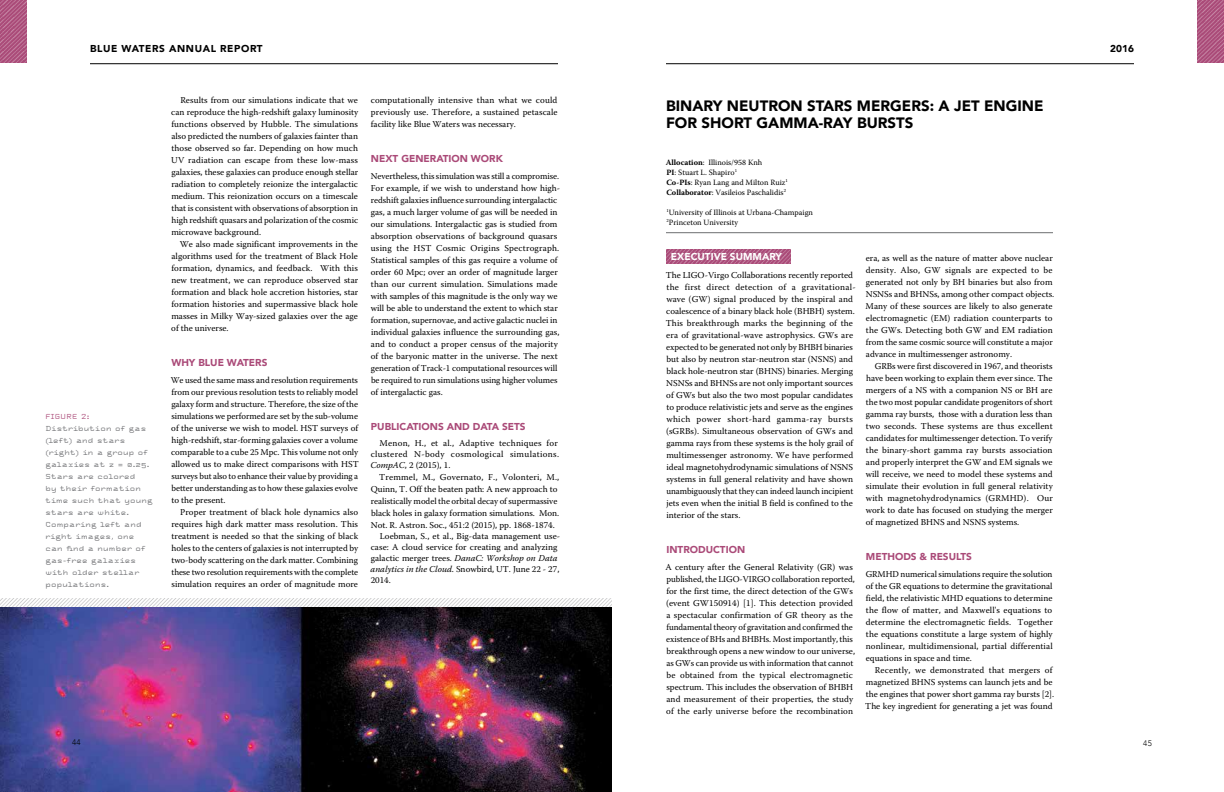
<style>
.page{position:relative;width:1224px;height:792px;background:#fff}
.page>*{position:absolute;margin:0;border:0;box-sizing:border-box;transform-origin:0 0}
.t1{font:900 15px/17px "Avenir";color:#000}
.t2{font:900 10px "Avenir";color:#aa4a78}
.t3{font:900 10px "Avenir";letter-spacing:.06em;color:#000}
.t4{font:900 10px "Avenir";color:#fff}
.t5{font:9px/12px "Warnock Pro";color:#000;text-align:justify}
.t6{font:9px/11px "Warnock Pro";letter-spacing:.035em;color:#000}
.t7{font:8px/10px "Warnock Pro";color:#000}
.t8{font:300 8px "Avenir";color:#000}
.t9{font:7px/12px "Tronic OT";letter-spacing:-.07em;color:#6d6e71}
.t10{font:7px "Tronic OT";letter-spacing:-.07em;color:#aa4a78}
.s1{font-style:italic}
.s2{font-weight:700}
</style>
<div class="page">
<img style="left:0;top:599px;width:612px;height:9px">
<img style="left:0;top:608px;width:612px;height:184px">
<img style="left:0;top:0;width:27px;height:63px">
<img style="left:1197px;top:0;width:27px;height:63px">
<img style="left:666px;top:249px;width:124px;height:15px">
<hr style="left:666px;top:232px;width:387px;height:1px;background:#6d6e71">
<hr style="left:666px;top:63px;width:468px;height:1px;background:#000">
<hr style="left:90px;top:63px;width:468px;height:1px;background:#000">
<p class="t3" style="left:90px;top:40px;width:174px">BLUE WATERS ANNUAL REPORT</p>
<p class="t3" style="left:1110px;top:40px;width:25px">2016</p>
<p class="t10" style="left:45px;top:412px;width:46px">FIGURE 2:</p>
<p class="t9" style="left:45px;top:422px;width:109px">Distribution of gas (left) and stars (right) in a group of galaxies at z = 0.25.<br>Stars are colored<br>by their formation time such that young stars are white.<br>Comparing left and right images, one can find a number of gas-free galaxies with older stellar populations.</p>
<p class="t5" style="left:171px;top:94px;width:189px;text-indent:9px">Results from our simulations indicate that we can reproduce the high-redshift galaxy luminosity functions observed by Hubble. The simulations also predicted the numbers of galaxies fainter than those observed so far. Depending on how much UV radiation can escape from these low-mass galaxies, these galaxies can produce enough stellar radiation to completely reionize the intergalactic medium. This reionization occurs on a timescale that is consistent with observations of absorption in high redshift quasars and polarization of the cosmic microwave background.</p>
<p class="t5" style="left:171px;top:238px;width:189px;text-indent:8px">We also made significant improvements in the algorithms used for the treatment of Black Hole formation, dynamics, and feedback. With this new treatment, we can reproduce observed star formation and black hole accretion histories, star formation histories and supermassive black hole masses in Milky Way-sized galaxies over the age of the universe.</p>
<p class="t2" style="left:171px;top:354px;width:98px">WHY BLUE WATERS</p>
<p class="t5" style="left:171px;top:374px;width:190px">We used the same mass and resolution requirements from our previous resolution tests to reliably model galaxy form and structure. Therefore, the size of the simulations we performed are set by the sub-volume of the universe we wish to model. HST surveys of high-redshift, star-forming galaxies cover a volume comparable to a cube 25 Mpc. This volume not only allowed us to make direct comparisons with HST surveys but also to enhance their value by providing a better understanding as to how these galaxies evolve to the present.</p>
<p class="t5" style="left:171px;top:506px;width:188px;text-indent:9px">Proper treatment of black hole dynamics also requires high dark matter mass resolution. This treatment is needed so that the sinking of black holes to the centers of galaxies is not interrupted by two-body scattering on the dark matter. Combining these two resolution requirements with the complete simulation requires an order of magnitude more</p>
<p class="t5" style="left:371px;top:94px;width:188px">computationally intensive than what we could previously use. Therefore, a sustained petascale facility like Blue Waters was necessary.</p>
<p class="t2" style="left:371px;top:150px;width:134px">NEXT GENERATION WORK</p>
<p class="t5" style="left:371px;top:170px;width:191px;text-align:left">Nevertheless, this simulation was still a compromise.<br>For example, if we wish to understand how high&shy;redshift galaxies influence surrounding intergalactic gas, a much larger volume of gas will be needed in our simulations. Intergalactic gas is studied from absorption observations of background quasars using the HST Cosmic Origins Spectrograph.<br>Statistical samples of this gas require a volume of order 60 Mpc; over an order of magnitude larger than our current simulation. Simulations made with samples of this magnitude is the only way we will be able to understand the extent to which star formation, supernovae, and active galactic nuclei in individual galaxies influence the surrounding gas, and to conduct a proper census of the majority of the baryonic matter in the universe. The next generation of Track-1 computational resources will be required to run simulations using higher volumes of intergalactic gas.</p>
<p class="t2" style="left:371px;top:418px;width:156px">PUBLICATIONS AND DATA SETS</p>
<p class="t6" style="left:370px;top:437px;width:190px;text-indent:9px">Menon, H., et al., Adaptive techniques for clustered N-body cosmological simulations.<br><span class="s1">CompAC</span>, 2 (2015), 1.</p>
<p class="t5" style="left:371px;top:471px;width:190px;text-align:left;text-indent:9px">Tremmel, M., Governato, F., Volonteri, M., Quinn, T. Off the beaten path: A new approach to realistically model the orbital decay of supermassive black holes in galaxy formation simulations. Mon.<br>Not. R. Astron. Soc., 451:2 (2015), pp. 1868-1874.</p>
<p class="t5" style="left:371px;top:530px;width:191px;line-height:11px;text-align:left;text-indent:9px">Loebman, S., et al., Big-data management use&shy;case: A cloud service for creating and analyzing galactic merger trees. <span class="s1">DanaC: Workshop on Data analytics in the Cloud</span>. Snowbird, UT. June 22 - 27, 2014.</p>
<h1 class="t1" style="left:666px;top:97px;width:379px">BINARY NEUTRON STARS MERGERS: A JET ENGINE<br>FOR SHORT GAMMA-RAY BURSTS</h1>
<p class="t7" style="left:666px;top:157px;width:124px"><span class="s2">Allocation</span>: Illinois/958 Knh<br><span class="s2">PI</span>: Stuart L. Shapiro<sup>1<br></sup><span class="s2">Co-PIs</span>: Ryan Lang and Milton Ruiz<sup>1<br></sup><span class="s2">Collaborator</span>: Vasileios Paschalidis<sup>2</sup></p>
<p class="t7" style="left:666px;top:207px;width:148px"><sup>1</sup>University of Illinois at Urbana-Champaign<br><sup>2</sup>Princeton University</p>
<p class="t4" style="left:671px;top:248px;width:113px">EXECUTIVE SUMMARY</p>
<p class="t5" style="left:666px;top:269px;width:191px;text-align:left">The LIGO-Virgo Collaborations recently reported the first direct detection of a gravitational&shy;wave (GW) signal produced by the inspiral and coalescence of a binary black hole (BHBH) system.<br>This breakthrough marks the beginning of the era of gravitational-wave astrophysics. GWs are expected to be generated not only by BHBH binaries but also by neutron star-neutron star (NSNS) and black hole-neutron star (BHNS) binaries. Merging NSNSs and BHNSs are not only important sources of GWs but also the two most popular candidates to produce relativistic jets and serve as the engines which power short-hard gamma-ray bursts (sGRBs). Simultaneous observation of GWs and gamma rays from these systems is the holy grail of multimessenger astronomy. We have performed ideal magnetohydrodynamic simulations of NSNS systems in full general relativity and have shown unambiguously that they can indeed launch incipient jets even when the initial B field is confined to the interior of the stars.</p>
<p class="t2" style="left:666px;top:541px;width:80px">INTRODUCTION</p>
<p class="t5" style="left:665px;top:561px;width:191px;text-align:left">A century after the General Relativity (GR) was published, the LIGO-VIRGO collaboration reported, for the first time, the direct detection of the GWs (event GW150914) [1]. This detection provided a spectacular confirmation of GR theory as the fundamental theory of gravitation and confirmed the existence of BHs and BHBHs. Most importantly, this breakthrough opens a new window to our universe, as GWs can provide us with information that cannot be obtained from the typical electromagnetic spectrum. This includes the observation of BHBH and measurement of their properties, the study of the early universe before the recombination</p>
<p class="t5" style="left:866px;top:252px;width:190px;text-align:left">era, as well as the nature of matter above nuclear density. Also, GW signals are expected to be generated not only by BH binaries but also from NSNSs and BHNSs, among other compact objects.<br>Many of these sources are likely to also generate electromagnetic (EM) radiation counterparts to the GWs. Detecting both GW and EM radiation from the same cosmic source will constitute a major advance in multimessenger astronomy.</p>
<p class="t5" style="left:866px;top:360px;width:189px;text-indent:9px">GRBs were first discovered in 1967, and theorists have been working to explain them ever since. The mergers of a NS with a companion NS or BH are the two most popular candidate progenitors of short gamma ray bursts, those with a duration less than two seconds. These systems are thus excellent candidates for multimessenger detection. To verify the binary-short gamma ray bursts association and properly interpret the GW and EM signals we will receive, we need to model these systems and simulate their evolution in full general relativity with magnetohydrodynamics (GRMHD). Our work to date has focused on studying the merger of magnetized BHNS and NSNS systems.</p>
<p class="t2" style="left:866px;top:548px;width:108px">METHODS &amp; RESULTS</p>
<p class="t5" style="left:866px;top:568px;width:189px">GRMHD numerical simulations require the solution of the GR equations to determine the gravitational field, the relativistic MHD equations to determine the flow of matter, and Maxwell's equations to determine the electromagnetic fields. Together the equations constitute a large system of highly nonlinear, multidimensional, partial differential equations in space and time.</p>
<p class="t5" style="left:865px;top:664px;width:190px;text-align:left;text-indent:10px">Recently, we demonstrated that mergers of magnetized BHNS systems can launch jets and be the engines that power short gamma ray bursts [2].<br>The key ingredient for generating a jet was found</p>
<p class="t8" style="left:72px;top:738px;width:10px">44</p>
<p class="t8" style="left:1143px;top:738px;width:10px">45</p>
</div>
